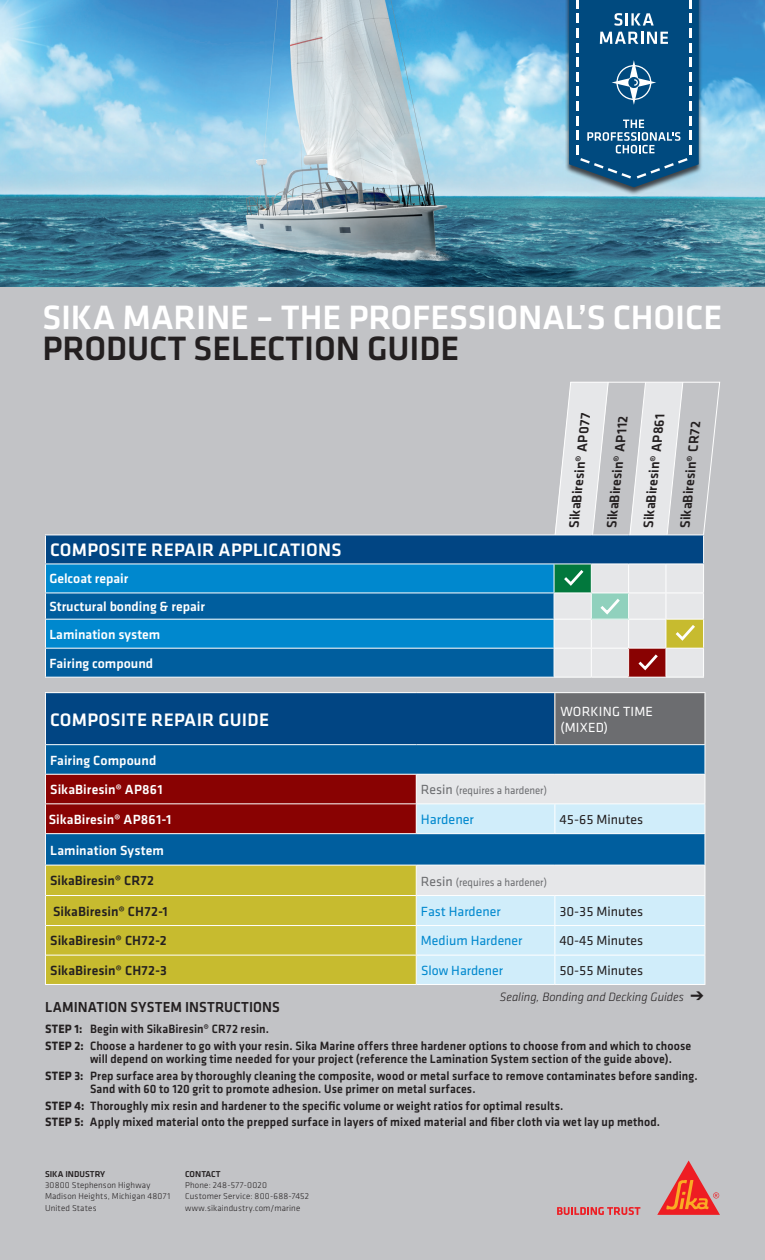
<style>
.page{position:relative;width:765px;height:1260px;background:#c2c3c6}
.page>*{position:absolute;margin:0;border:0;box-sizing:border-box;transform-origin:0 0}
.t1{font:500 35px "Klavika";letter-spacing:-.005em;color:#fff}
.t2{font:500 35px "Klavika";letter-spacing:-.005em;color:#231f20}
.t3{font:500 18.75px "Klavika";letter-spacing:.015em;color:#fff}
.t4{font:500 15px "Klavika";letter-spacing:.005em;color:#231f20;scale:.95 1}
.t5{font:500 14.12px "Klavika";color:#231f20}
.t6{font:14.12px "Klavika";color:#0088ce}
.t7{font:500 13.75px/27.6px "Klavika";color:#fff}
.t8{font:500 13.75px "Klavika";letter-spacing:.005em;color:#231f20}
.t9{font:13.75px "Klavika";color:#231f20}
.t10{font:13.75px "Klavika";color:#0088ce}
.t11{font:13.75px/16.4px "Klavika";letter-spacing:.015em;color:#fff}
.t12{font:500 12.5px/16.2px "Klavika";letter-spacing:.01em;color:#231f20;scale:.95 1}
.t13{font:italic 300 12.5px "Klavika";color:#231f20}
.t14{font:11.25px "Klavika";color:#6c6d70;scale:.95 1}
.t15{font:300 8.88px/11.4px "Klavika";letter-spacing:.02em;color:#231f20}
.t16{font:500 8.88px "Klavika";color:#231f20}
.s1{font-size:13.75px}
.s2{font-weight:700}
</style>
<div class="page">
<img style="left:0;top:0;width:765px;height:287px">
<div style="left:45px;top:535px;width:659px;height:29px;background:#014583"></div>
<div style="left:46px;top:564px;width:508px;height:28px;background:#0088ce"></div>
<svg style="left:46px;top:593px;width:508px;height:84px;background:#046eaf"></svg>
<hr style="left:45px;top:592px;width:509px;height:1px;background:#fff">
<hr style="left:45px;top:619px;width:509px;height:1px;background:#fff">
<hr style="left:45px;top:648px;width:509px;height:1px;background:#fff">
<hr style="left:45px;top:677px;width:509px;height:1px;background:#fff">
<hr style="left:554px;top:677px;width:37px;height:1px;background:#fff">
<hr style="left:591px;top:677px;width:38px;height:1px;background:#fff">
<hr style="left:629px;top:677px;width:37px;height:1px;background:#fff">
<hr style="left:666px;top:677px;width:38px;height:1px;background:#fff">
<hr style="left:45px;top:534px;width:509px;height:1px;background:#fff">
<svg style="left:45px;top:535px;width:1px;height:142px"></svg>
<hr style="left:45px;top:563px;width:509px;height:1px;background:#fff">
<div style="left:45px;top:693px;width:510px;height:52px;background:#014583"></div>
<div style="left:555px;top:693px;width:150px;height:52px;background:#6c6d70"></div>
<hr style="left:45px;top:692px;width:371px;height:1px;background:#fff">
<hr style="left:45px;top:693px;width:1px;height:51px;background:#fff">
<hr style="left:416px;top:692px;width:139px;height:1px;background:#fff">
<hr style="left:555px;top:692px;width:150px;height:1px;background:#fff">
<hr style="left:554px;top:693px;width:1px;height:51px;background:#fff">
<hr style="left:704px;top:693px;width:1px;height:51px;background:#fff">
<hr style="left:417px;top:984px;width:138px;height:1px;background:#fff">
<hr style="left:555px;top:984px;width:150px;height:1px;background:#fff">
<hr style="left:45px;top:984px;width:372px;height:1px;background:#fff">
<hr style="left:45px;top:744px;width:371px;height:1px;background:#fff">
<hr style="left:416px;top:744px;width:138px;height:1px;background:#fff">
<hr style="left:554px;top:744px;width:151px;height:1px;background:#fff">
<svg style="left:45px;top:745px;width:660px;height:239px;background:#949c89"></svg>
<hr style="left:417px;top:774px;width:138px;height:1px;background:#fff">
<hr style="left:555px;top:774px;width:150px;height:1px;background:#fff">
<svg style="left:554px;top:381px;width:166px;height:296px"></svg>
<svg style="left:557px;top:1207px;width:83px;height:8px"></svg>
<svg style="left:657px;top:1161px;width:63px;height:54px"></svg>
<div style="left:565px;top:0;width:138px;height:195px;background:#231f20;opacity:.8"></div>
<svg style="left:569px;top:0;width:130px;height:187px;background:#22628f"></svg>
<h1 class="t1" style="left:42px;top:294px;width:681px">SIKA MARINE – THE PROFESSIONAL’S CHOICE</h1>
<h1 class="t2" style="left:42px;top:325px;width:418px">PRODUCT SELECTION GUIDE</h1>
<h2 class="t3" style="left:50px;top:538px;width:293px">COMPOSITE REPAIR APPLICATIONS</h2>
<p class="t7" style="left:49px;top:565px;width:157px">Gelcoat repair<br>Structural bonding &amp; repair<br>Lamination system</p>
<p class="t7" style="left:49px;top:649px;width:105px">Fairing compound</p>
<p class="t5" style="left:564px;top:526px;width:117px;rotate:-84deg">SikaBiresin® AP077</p>
<p class="t5" style="left:602px;top:526px;width:114px;rotate:-84deg">SikaBiresin® AP112</p>
<p class="t5" style="left:639px;top:526px;width:117px;rotate:-84deg">SikaBiresin® AP861</p>
<p class="t5" style="left:675px;top:526px;width:109px;rotate:-84deg">SikaBiresin® CR72</p>
<h2 class="t3" style="left:50px;top:707px;width:221px">COMPOSITE REPAIR GUIDE</h2>
<p class="t11" style="left:560px;top:703px;width:94px">WORKING TIME (MIXED)</p>
<p class="t7" style="left:50px;top:745px;width:114px;line-height:29.6px">Fairing Compound<br>SikaBiresin® AP861</p>
<p class="t14" style="left:421px;top:784px;width:134px"><span class="s1">Resin</span> (requires a hardener)</p>
<p class="t7" style="left:49px;top:805px;width:124px">SikaBiresin® AP861-1</p>
<p class="t6" style="left:421px;top:812px;width:55px">Hardener</p>
<p class="t9" style="left:560px;top:812px;width:85px">45-65 Minutes</p>
<p class="t7" style="left:50px;top:836px;width:115px">Lamination System</p>
<p class="t8" style="left:50px;top:872px;width:105px">SikaBiresin® CR72</p>
<p class="t14" style="left:421px;top:876px;width:134px"><span class="s1">Resin</span> (requires a hardener)</p>
<p class="t8" style="left:53px;top:902px;width:116px">SikaBiresin® CH72-1</p>
<p class="t10" style="left:421px;top:904px;width:81px">Fast Hardener</p>
<p class="t9" style="left:560px;top:904px;width:85px">30-35 Minutes</p>
<p class="t8" style="left:50px;top:932px;width:118px">SikaBiresin® CH72-2</p>
<p class="t10" style="left:421px;top:933px;width:103px">Medium Hardener</p>
<p class="t9" style="left:560px;top:933px;width:85px">40-45 Minutes</p>
<p class="t8" style="left:50px;top:961px;width:118px">SikaBiresin® CH72-3</p>
<p class="t10" style="left:421px;top:963px;width:84px">Slow Hardener</p>
<p class="t9" style="left:560px;top:963px;width:85px">50-55 Minutes</p>
<p class="t13" style="left:500px;top:989px;width:205px">Sealing, Bonding and Decking Guides ➔</p>
<p class="t4" style="left:45px;top:997px;width:249px">LAMINATION SYSTEM INSTRUCTIONS</p>
<p class="t12" style="left:45px;top:1021px;width:682px"><span class="s2">STEP 1:</span> Begin with SikaBiresin® CR72 resin.<br><span class="s2">STEP 2:</span> Choose a hardener to go with your resin. Sika Marine offers three hardener options to choose from and which to choose</p>
<p class="t12" style="left:45px;top:1051px;width:689px;text-indent:45px">will depend on working time needed for your project (reference the Lamination System section of the guide above).<br><span class="s2">STEP 3:</span> Prep surface area by thoroughly cleaning the composite, wood or metal surface to remove contaminates before sanding.</p>
<p class="t12" style="left:45px;top:1081px;width:649px;text-indent:45px">Sand with 60 to 120 grit to promote adhesion. Use primer on metal surfaces.<br><span class="s2">STEP 4:</span> Thoroughly mix resin and hardener to the specific volume or weight ratios for optimal results.<br><span class="s2">STEP 5:</span> Apply mixed material onto the prepped surface in layers of mixed material and fiber cloth via wet lay up method.</p>
<p class="t16" style="left:45px;top:1168px;width:62px">SIKA INDUSTRY</p>
<p class="t15" style="left:45px;top:1179px;width:127px">30800 Stephenson Highway<br>Madison Heights, Michigan 48071<br>United States</p>
<p class="t16" style="left:185px;top:1168px;width:37px">CONTACT</p>
<p class="t15" style="left:185px;top:1179px;width:126px">Phone: 248-577-0020<br>Customer Service: 800-688-7452 www.sikaindustry.com/marine</p>
</div>
